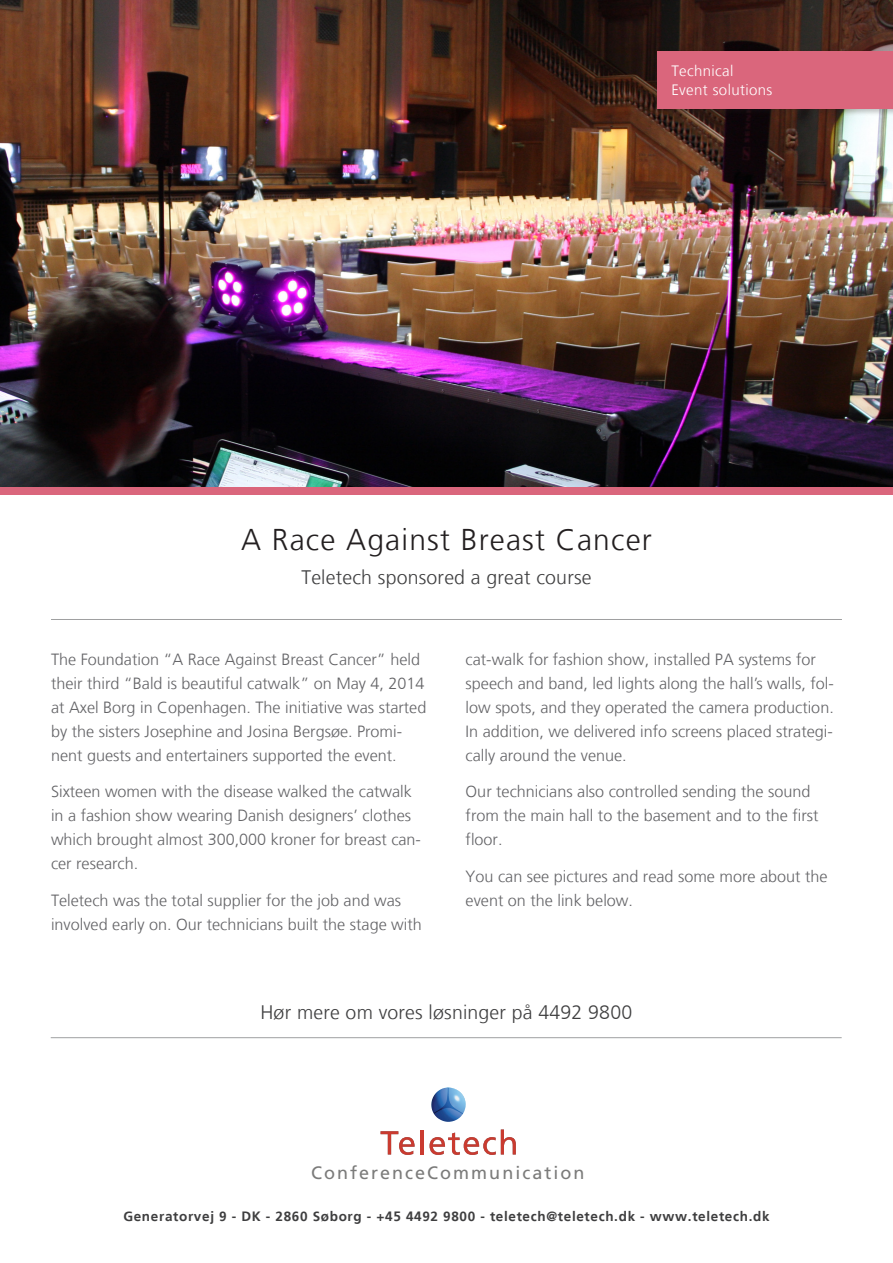
<style>
.page{position:relative;width:893px;height:1263px;background:#fff}
.page>*{position:absolute;margin:0;border:0;box-sizing:border-box;transform-origin:0 0}
.t1{font:300 30px "Frutiger LT";letter-spacing:.04em;color:#231f20}
.mini_header{font:300 19.5px "Frutiger LT";letter-spacing:.01em;color:#3e3e3f}
.t2{font:18px "Frutiger LT Std";letter-spacing:.11em;color:#7b7b7a}
.t3{font:300 16.2px/24px "Frutiger LT";color:#636366}
.faneblad_text{font:300 15px "Frutiger LT";letter-spacing:.025em;color:#fff}
.address{font:700 13.5px "Frutiger LT";letter-spacing:.05em;color:#3e3e3f}
</style>
<div class="page">
<img style="left:0;top:0;width:893px;height:488px">
<hr style="left:51px;top:619px;width:791px;height:1px;background:#9fa0a1">
<div style="left:650px;top:49px;width:243px;height:67px;background:#231f20;opacity:.25"></div>
<div style="left:658px;top:51px;width:235px;height:58px;background:#da667c"></div>
<hr style="left:51px;top:1037px;width:791px;height:1px;background:#9fa0a1">
<div style="left:0;top:488px;width:893px;height:7px;background:#da667c"></div>
<img style="left:431px;top:1087px;width:35px;height:35px">
<svg style="left:381px;top:1131px;width:34px;height:24px"></svg>
<hr style="left:420px;top:1129px;width:4px;height:25px;background:#ca3b30">
<svg style="left:430px;top:1129px;width:86px;height:26px"></svg>
<p class="faneblad_text" style="left:671px;top:62px;width:64px">Technical</p>
<p class="faneblad_text" style="left:671px;top:81px;width:103px">Event solutions</p>
<p class="t1" style="left:241px;top:522px;width:412px">A Race Against Breast Cancer</p>
<p class="mini_header" style="left:301px;top:566px;width:292px">Teletech sponsored a great course</p>
<p class="t3" style="left:51px;top:647px;width:377px">The Foundation “A Race Against Breast Cancer” held their third “Bald is beautiful catwalk” on May 4, 2014 at Axel Borg in Copenhagen. The initiative was started by the sisters Josephine and Josina Bergsøe. Promi&shy;nent guests and entertainers supported the event.</p>
<p class="t3" style="left:51px;top:780px;width:371px">Sixteen women with the disease walked the catwalk in a fashion show wearing Danish designers’ clothes which brought almost 300,000 kroner for breast can&shy;cer research.</p>
<p class="t3" style="left:51px;top:889px;width:372px">Teletech was the total supplier for the job and was involved early on. Our technicians built the stage with</p>
<p class="t3" style="left:466px;top:647px;width:370px">cat-walk for fashion show, installed PA systems for speech and band, led lights along the hall’s walls, fol&shy;low spots, and they operated the camera production.<br>In addition, we delivered info screens placed strategi&shy;cally around the venue.</p>
<p class="t3" style="left:466px;top:780px;width:354px">Our technicians also controlled sending the sound from the main hall to the basement and to the first floor.</p>
<p class="t3" style="left:466px;top:865px;width:363px">You can see pictures and read some more about the event on the link below.</p>
<p class="mini_header" style="left:260px;top:1001px;width:373px">Hør mere om vores løsninger på 4492 9800</p>
<p class="t2" style="left:311px;top:1162px;width:275px">ConferenceCommunication</p>
<p class="address" style="left:123px;top:1208px;width:648px">Generatorvej 9 - DK - 2860 Søborg - +45 4492 9800 - teletech@teletech.dk - www.teletech.dk</p>
</div>
